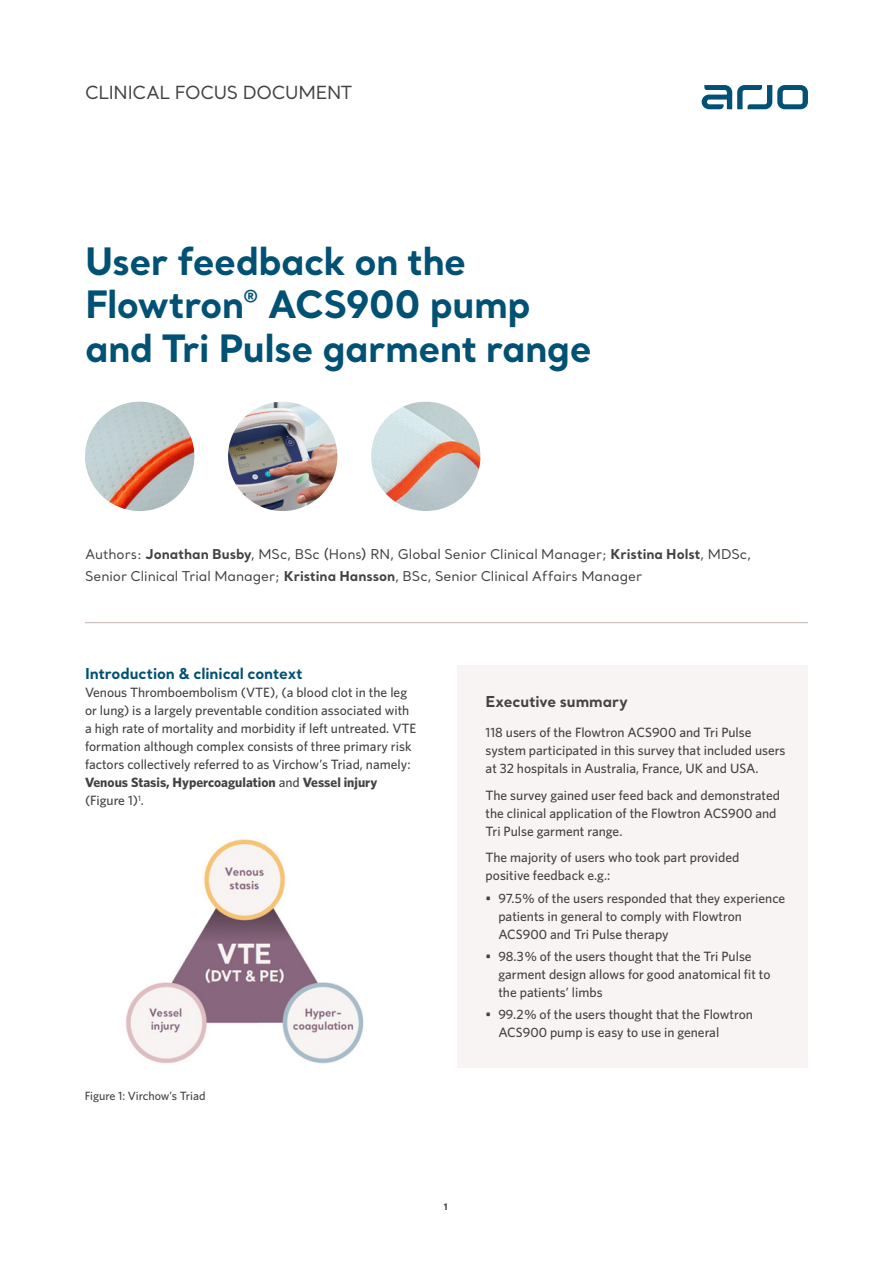
<style>
.page{position:relative;width:893px;height:1263px;background:#fff}
.page>*{position:absolute;margin:0;border:0;box-sizing:border-box;transform-origin:0 0}
.Front_cover_headline{font:700 37.5px/43.5px "Santral";letter-spacing:-.015em;color:#015174}
.Preamble_Santral_Reg{font:18px "Santral";letter-spacing:-.015em;color:#434342}
.Sub-heading_body_cop{font:700 15px "Santral";letter-spacing:-.005em;color:#015174}
.Sub-heading_body_cop-2{font:700 15px "Santral";color:#434342}
.Body_copy_Whitney_Me{font:500 13.5px/18px "Whitney";color:#434342}
.Optional_textline_Sa{font:13.5px/22.5px "Santral";letter-spacing:-.005em;color:#434342}
.Caption_Whitney_Medi{font:500 12px "Whitney";color:#434342}
.t1{font:700 9px "Santral";color:#434342}
.s1{font-weight:700}
</style>
<div class="page">
<svg style="left:702px;top:85px;width:106px;height:24px"></svg>
<hr style="left:85px;top:622px;width:723px;height:1px;background:#bfb4ae">
<img style="left:228px;top:402px;width:109px;height:109px;border-radius:55px">
<img style="left:371px;top:402px;width:109px;height:109px;border-radius:55px">
<img style="left:85px;top:402px;width:109px;height:109px;border-radius:55px">
<div style="left:458px;top:665px;width:350px;height:403px;background:#f7f4f3"></div>
<img style="left:126px;top:839px;width:238px;height:225px">
<p class="Preamble_Santral_Reg" style="left:85px;top:80px;width:269px">CLINICAL FOCUS DOCUMENT</p>
<p class="Front_cover_headline" style="left:85px;top:238px;width:508px">User feedback on the<br>Flowtron<sup>®</sup> ACS900 pump and Tri Pulse garment range</p>
<p class="Optional_textline_Sa" style="left:85px;top:542px;width:668px">Authors: <span class="s1">Jonathan Busby</span>, MSc, BSc (Hons) RN, Global Senior Clinical Manager; <span class="s1">Kristina Holst</span>, MDSc,<br>Senior Clinical Trial Manager; <span class="s1">Kristina Hansson</span>, BSc, Senior Clinical Affairs Manager</p>
<p class="Sub-heading_body_cop" style="left:85px;top:663px;width:219px">Introduction &amp; clinical context</p>
<p class="Body_copy_Whitney_Me" style="left:85px;top:683px;width:333px">Venous Thromboembolism (VTE), (a blood clot in the leg or lung) is a largely preventable condition associated with a high rate of mortality and morbidity if left untreated. VTE formation although complex consists of three primary risk factors collectively referred to as Virchow’s Triad, namely:<br><span class="s1">Venous Stasis, Hypercoagulation</span> and <span class="s1">Vessel injury </span>(Figure 1)<sup>1</sup>.</p>
<p class="Caption_Whitney_Medi" style="left:85px;top:1088px;width:122px">Figure 1: Virchow’s Triad</p>
<p class="Sub-heading_body_cop-2" style="left:486px;top:691px;width:144px">Executive summary</p>
<p class="Body_copy_Whitney_Me" style="left:486px;top:723px;width:301px">118 users of the Flowtron ACS900 and Tri Pulse system participated in this survey that included users at 32 hospitals in Australia, France, UK and USA.</p>
<p class="Body_copy_Whitney_Me" style="left:486px;top:786px;width:296px">The survey gained user feed back and demonstrated the clinical application of the Flowtron ACS900 and<br>Tri Pulse garment range.</p>
<p class="Body_copy_Whitney_Me" style="left:486px;top:848px;width:255px">The majority of users who took part provided positive feedback e.g.:</p>
<p class="Body_copy_Whitney_Me" style="left:498px;top:889px;width:288px;text-indent:-13px">• 97.5% of the users responded that they experience patients in general to comply with Flowtron<br>ACS900 and Tri Pulse therapy</p>
<p class="Body_copy_Whitney_Me" style="left:498px;top:947px;width:274px;text-indent:-13px">• 98.3% of the users thought that the Tri Pulse garment design allows for good anatomical fit to the patients’ limbs</p>
<p class="Body_copy_Whitney_Me" style="left:498px;top:1005px;width:256px;text-indent:-13px">• 99.2% of the users thought that the Flowtron<br>ACS900 pump is easy to use in general</p>
<p class="t1" style="left:444px;top:1200px;width:6px">1</p>
</div>
